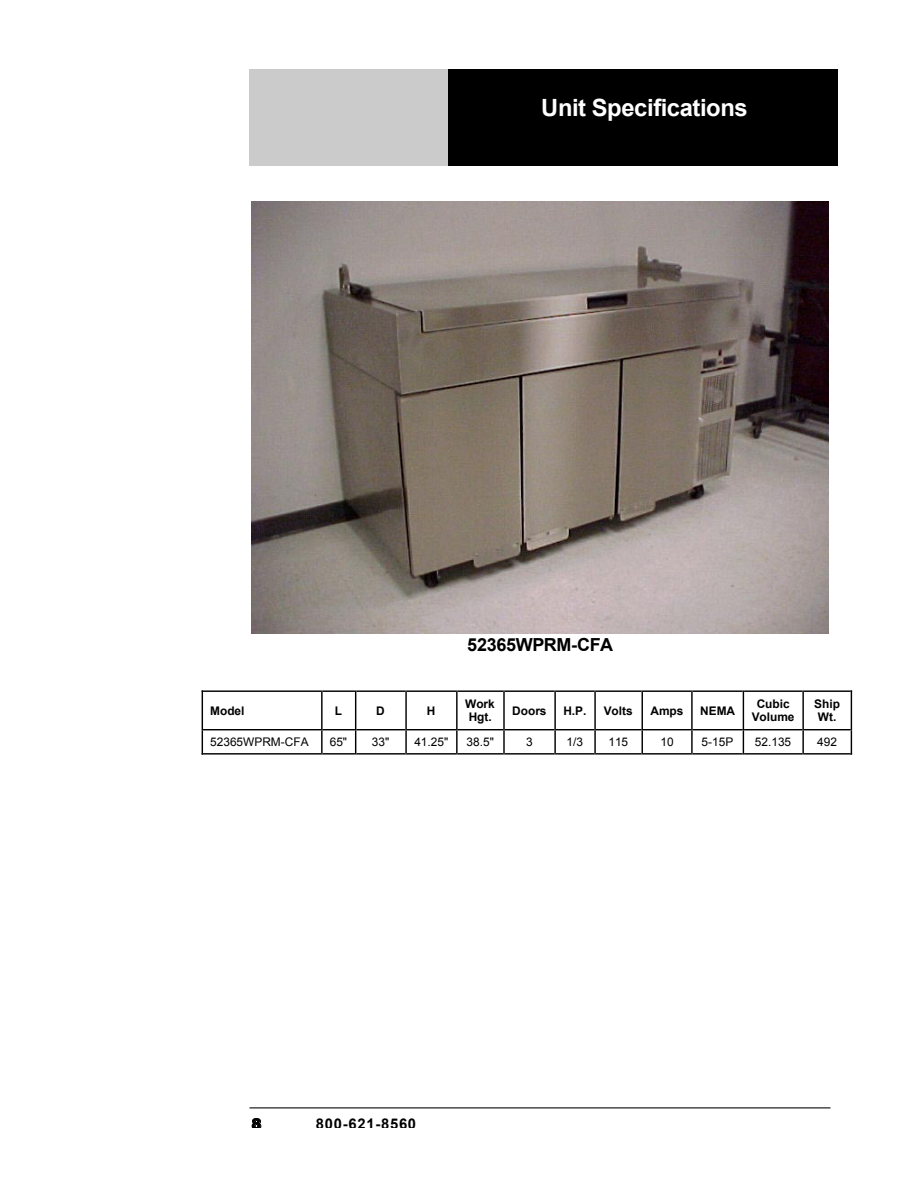
<style>
.page{position:relative;width:918px;height:1188px;background:#fff}
.page>*{position:absolute;margin:0;border:0;box-sizing:border-box;transform-origin:0 0}
.t1{font:700 23.7px "Arial";letter-spacing:-.02em;color:#fff}
.t2{font:700 18px "Arial";letter-spacing:-.02em;color:#000}
.t3{font:700 14.7px "Arial";letter-spacing:.05em;color:#000}
.t4{font:900 14.7px "Arial";color:#000}
.t5{font:700 11.85px/13.6px "Arial";color:#000;text-align:center}
.t6{font:11.85px "Arial";color:#000}
</style>
<div class="page">
<svg style="left:252px;top:1118px;width:9px;height:10px"></svg>
<hr style="left:249px;top:1107px;width:582px;height:1px;background:#000">
<div style="left:249px;top:69px;width:200px;height:96px;background:#cbcbcb"></div>
<div style="left:449px;top:69px;width:389px;height:96px;background:#000"></div>
<img style="left:252px;top:201px;width:576px;height:433px">
<hr style="left:203px;top:690px;width:118px;height:2px;background:#000">
<hr style="left:323px;top:690px;width:32px;height:2px;background:#000">
<hr style="left:356px;top:690px;width:49px;height:2px;background:#000">
<hr style="left:407px;top:690px;width:49px;height:2px;background:#000">
<hr style="left:458px;top:690px;width:45px;height:2px;background:#000">
<hr style="left:505px;top:690px;width:49px;height:2px;background:#000">
<hr style="left:556px;top:690px;width:38px;height:2px;background:#000">
<hr style="left:596px;top:690px;width:46px;height:2px;background:#000">
<hr style="left:643px;top:690px;width:48px;height:2px;background:#000">
<hr style="left:693px;top:690px;width:50px;height:2px;background:#000">
<hr style="left:744px;top:690px;width:58px;height:2px;background:#000">
<hr style="left:804px;top:690px;width:47px;height:2px;background:#000">
<hr style="left:202px;top:692px;width:1px;height:37px;background:#000">
<hr style="left:321px;top:692px;width:2px;height:37px;background:#000">
<hr style="left:355px;top:692px;width:1px;height:37px;background:#000">
<hr style="left:405px;top:692px;width:2px;height:37px;background:#000">
<hr style="left:456px;top:692px;width:2px;height:37px;background:#000">
<hr style="left:503px;top:692px;width:2px;height:37px;background:#000">
<hr style="left:554px;top:692px;width:2px;height:37px;background:#000">
<hr style="left:594px;top:692px;width:2px;height:37px;background:#000">
<hr style="left:642px;top:692px;width:1px;height:37px;background:#000">
<hr style="left:691px;top:692px;width:2px;height:37px;background:#000">
<hr style="left:743px;top:692px;width:1px;height:37px;background:#000">
<hr style="left:802px;top:692px;width:2px;height:37px;background:#000">
<hr style="left:851px;top:692px;width:1px;height:37px;background:#000">
<hr style="left:203px;top:729px;width:118px;height:1px;background:#000">
<hr style="left:323px;top:729px;width:32px;height:1px;background:#000">
<hr style="left:356px;top:729px;width:49px;height:1px;background:#000">
<hr style="left:407px;top:729px;width:49px;height:1px;background:#000">
<hr style="left:458px;top:729px;width:45px;height:1px;background:#000">
<hr style="left:505px;top:729px;width:49px;height:1px;background:#000">
<hr style="left:556px;top:729px;width:38px;height:1px;background:#000">
<hr style="left:596px;top:729px;width:46px;height:1px;background:#000">
<hr style="left:643px;top:729px;width:48px;height:1px;background:#000">
<hr style="left:693px;top:729px;width:50px;height:1px;background:#000">
<hr style="left:744px;top:729px;width:58px;height:1px;background:#000">
<hr style="left:804px;top:729px;width:47px;height:1px;background:#000">
<svg style="left:202px;top:729px;width:1px;height:26px"></svg>
<hr style="left:203px;top:753px;width:118px;height:2px;background:#000">
<hr style="left:321px;top:730px;width:2px;height:23px;background:#000">
<hr style="left:323px;top:753px;width:32px;height:2px;background:#000">
<svg style="left:355px;top:729px;width:1px;height:26px"></svg>
<hr style="left:356px;top:753px;width:49px;height:2px;background:#000">
<hr style="left:405px;top:730px;width:2px;height:23px;background:#000">
<hr style="left:407px;top:753px;width:49px;height:2px;background:#000">
<hr style="left:456px;top:730px;width:2px;height:23px;background:#000">
<hr style="left:458px;top:753px;width:45px;height:2px;background:#000">
<hr style="left:503px;top:730px;width:2px;height:23px;background:#000">
<hr style="left:505px;top:753px;width:49px;height:2px;background:#000">
<hr style="left:554px;top:730px;width:2px;height:23px;background:#000">
<hr style="left:556px;top:753px;width:38px;height:2px;background:#000">
<hr style="left:594px;top:730px;width:2px;height:23px;background:#000">
<hr style="left:596px;top:753px;width:46px;height:2px;background:#000">
<svg style="left:642px;top:729px;width:1px;height:26px"></svg>
<hr style="left:643px;top:753px;width:48px;height:2px;background:#000">
<hr style="left:691px;top:730px;width:2px;height:23px;background:#000">
<hr style="left:693px;top:753px;width:50px;height:2px;background:#000">
<svg style="left:743px;top:729px;width:1px;height:26px"></svg>
<hr style="left:744px;top:753px;width:58px;height:2px;background:#000">
<hr style="left:802px;top:730px;width:2px;height:23px;background:#000">
<hr style="left:804px;top:753px;width:47px;height:2px;background:#000">
<svg style="left:851px;top:729px;width:1px;height:26px"></svg>
<h1 class="t1" style="left:541px;top:99px;width:208px">Unit Specifications</h1>
<h2 class="t2" style="left:467px;top:637px;width:147px">52365WPRM-CFA</h2>
<p class="t5" style="left:210px;top:705px;width:36px">Model</p>
<p class="t5" style="left:335px;top:705px;width:9px">L</p>
<p class="t5" style="left:376px;top:705px;width:10px">D</p>
<p class="t5" style="left:427px;top:705px;width:10px">H</p>
<p class="t5" style="left:465px;top:698px;width:31px">Work<br>Hgt.</p>
<p class="t5" style="left:512px;top:705px;width:36px">Doors</p>
<p class="t5" style="left:563px;top:705px;width:25px">H.P.</p>
<p class="t5" style="left:604px;top:705px;width:31px">Volts</p>
<p class="t5" style="left:651px;top:705px;width:35px">Amps</p>
<p class="t5" style="left:700px;top:705px;width:36px">NEMA</p>
<p class="t5" style="left:752px;top:698px;width:44px">Cubic<br>Volume</p>
<p class="t5" style="left:814px;top:698px;width:27px">Ship<br>Wt.</p>
<p class="t6" style="left:210px;top:737px;width:100px">52365WPRM-CFA</p>
<p class="t6" style="left:330px;top:737px;width:19px">65"</p>
<p class="t6" style="left:372px;top:737px;width:19px">33"</p>
<p class="t6" style="left:414px;top:737px;width:35px">41.25"</p>
<p class="t6" style="left:467px;top:737px;width:29px">38.5"</p>
<p class="t6" style="left:526px;top:737px;width:8px">3</p>
<p class="t6" style="left:567px;top:737px;width:18px">1/3</p>
<p class="t6" style="left:608px;top:737px;width:21px">115</p>
<p class="t6" style="left:661px;top:737px;width:15px">10</p>
<p class="t6" style="left:702px;top:737px;width:33px">5-15P</p>
<p class="t6" style="left:755px;top:737px;width:38px">52.135</p>
<p class="t6" style="left:817px;top:737px;width:21px">492</p>
<p class="t4" style="left:252px;top:1116px;width:11px">8</p>
<p class="t3" style="left:316px;top:1119px;width:102px">800-621-8560</p>
</div>
